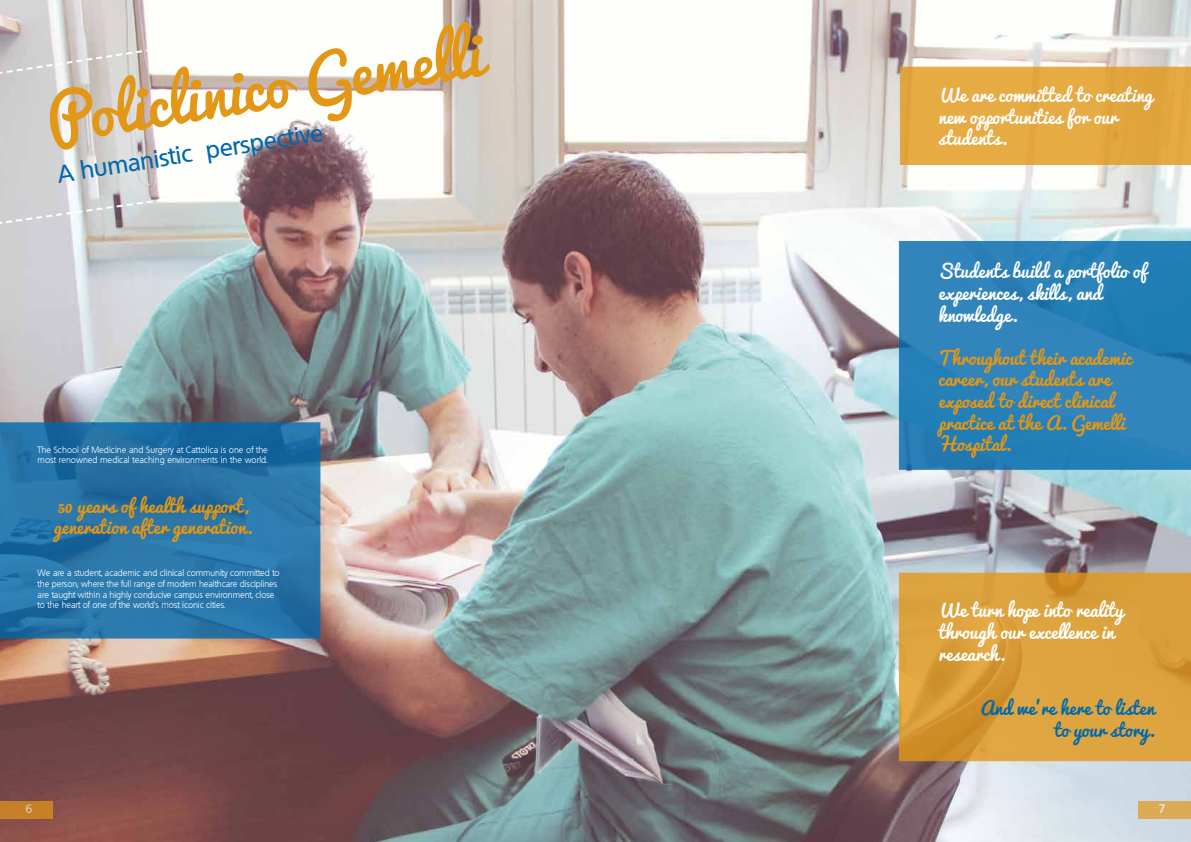
<style>
.page{position:relative;width:1191px;height:842px;background:#fff}
.page>*{position:absolute;margin:0;border:0;box-sizing:border-box;transform-origin:0 0}
.t1{font:60px "Pacifico";color:#e29717}
.t2{font:500 24px "Quebec";color:#0068ac}
.t3{font:18px/21.6px "Pacifico";color:#fff}
.t4{font:18px/21.6px "Pacifico";color:#e29717}
.t5{font:18px/21.6px "Pacifico";color:#0068ac;text-align:right}
.t6{font:500 12px "Quebec";color:#fff}
.t7{font:300 9px/10.8px "Quebec";letter-spacing:-.01em;color:#fff}
</style>
<div class="page">
<img style="left:0;top:0;width:1191px;height:842px">
<svg style="left:899px;top:573px;width:292px;height:188px;background:#da9f3b"></svg>
<div style="left:900px;top:67px;width:291px;height:98px;background:#e7ab44"></div>
<svg style="left:0;top:23px;width:314px;height:54px"></svg>
<svg style="left:0;top:193px;width:195px;height:34px;background:#d0d1d2"></svg>
<svg style="left:0;top:422px;width:320px;height:216px;background:#2572a7"></svg>
<svg style="left:899px;top:241px;width:292px;height:229px;background:#2a81b8"></svg>
<div style="left:1138px;top:801px;width:53px;height:18px;background:#dbaa54"></div>
<div style="left:0;top:801px;width:52px;height:18px;background:#c58026"></div>
<h1 class="t1" style="left:42px;top:89px;width:441px;rotate:-9deg">Policlinico Gemelli</h1>
<h2 class="t2" style="left:56px;top:159px;width:270px;rotate:-9deg">A humanistic perspective</h2>
<p class="t7" style="left:38px;top:444px;width:232px">The School of Medicine and Surgery at Cattolica is one of the most renowned medical teaching environments in the world.</p>
<h3 class="t4" style="left:54px;top:495px;width:200px">50 years of health support, generation after generation.</h3>
<p class="t7" style="left:38px;top:567px;width:244px">We are a student, academic and clinical community committed to the person, where the full range of modern healthcare disciplines are taught within a highly conducive campus environment, close to the heart of one of the world’s most iconic cities.</p>
<h3 class="t3" style="left:938px;top:85px;width:216px">We are committed to creating new opportunities for our students.</h3>
<h3 class="t3" style="left:938px;top:261px;width:210px">Students build a portfolio of experiences, skills, and knowledge.</h3>
<h3 class="t4" style="left:938px;top:348px;width:195px">Throughout their academic career, our students are exposed to direct clinical practice at the A. Gemelli<br>Hospital.</h3>
<h3 class="t3" style="left:938px;top:600px;width:186px">We turn hope into reality through our excellence in research.</h3>
<h3 class="t5" style="left:980px;top:698px;width:176px">And we’re here to listen to your story.</h3>
<h3 class="t6" style="left:26px;top:801px;width:8px">6</h3>
<h3 class="t6" style="left:1158px;top:801px;width:8px">7</h3>
</div>
